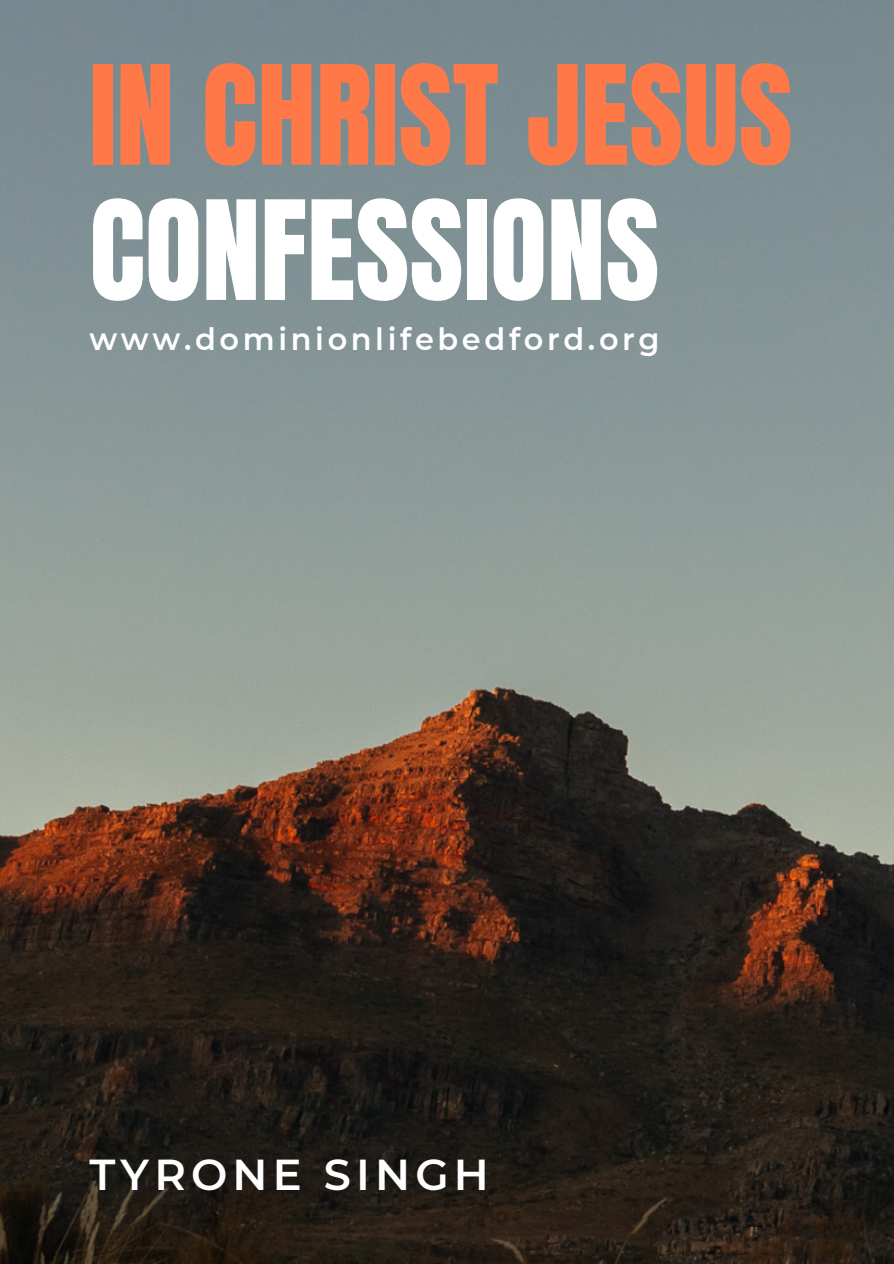
<style>
.page{position:relative;width:894px;height:1264px;background:#fff}
.page>*{position:absolute;margin:0;border:0;box-sizing:border-box;transform-origin:0 0}
.t1{font:117.15px "Anton";color:#ff7948}
.t2{font:117.15px "Anton";color:#fff}
.t3{font:600 43.2px "Montserrat";letter-spacing:.12em;color:#fff}
.t4{font:600 30.3px "Montserrat";letter-spacing:.12em;color:#fff}
</style>
<div class="page">
<img style="left:0;top:0;width:893px;height:1263px">
<p class="t1" style="left:89px;top:31px;width:704px">IN CHRIST JESUS</p>
<p class="t2" style="left:89px;top:166px;width:571px">CONFESSIONS</p>
<p class="t4" style="left:89px;top:321px;width:571px">www.dominionlifebedford.org</p>
<p class="t3" style="left:89px;top:1148px;width:401px">TYRONE SINGH</p>
</div>
